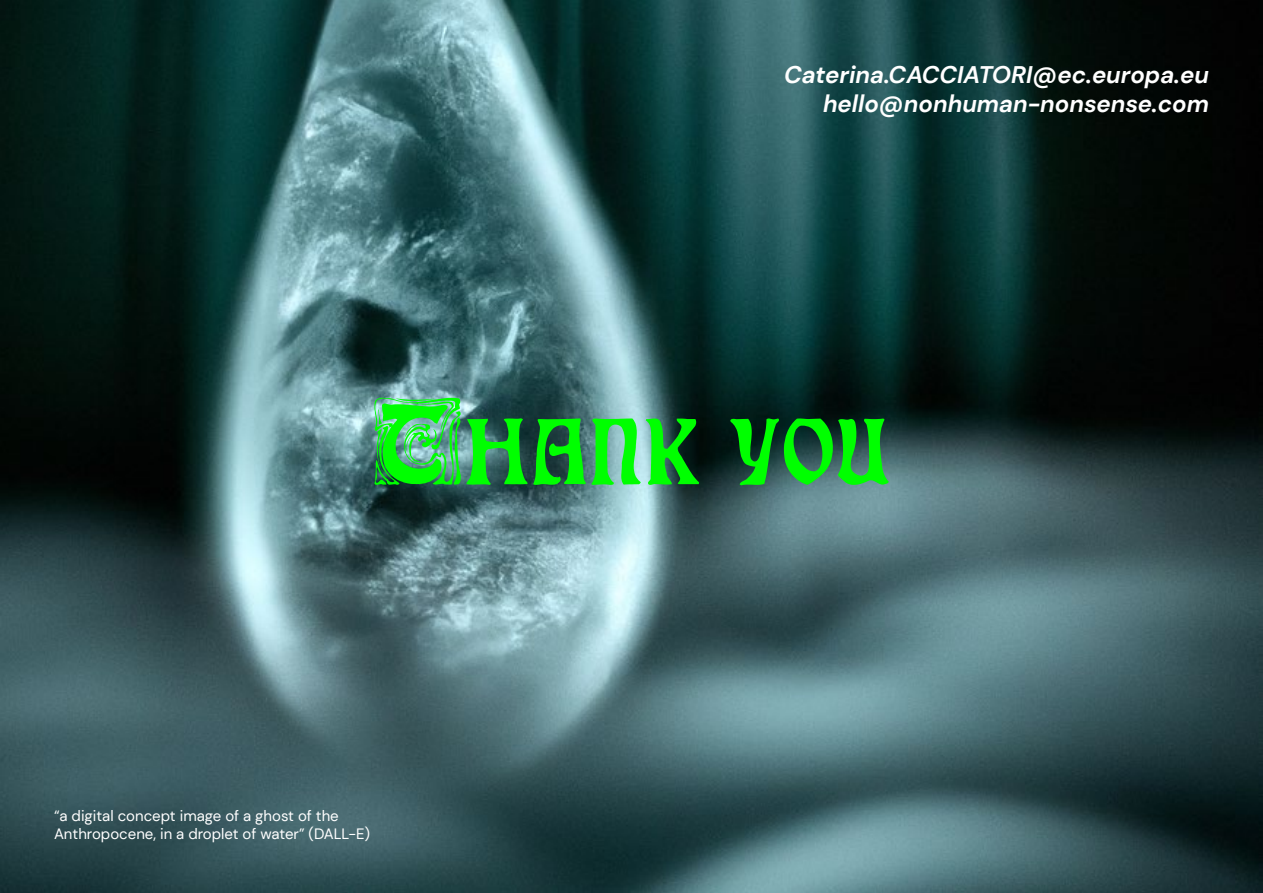
<style>
.page{position:relative;width:1263px;height:893px;background:#fff}
.page>*{position:absolute;margin:0;border:0;box-sizing:border-box;transform-origin:0 0}
.t1{font:87.15px "Eckmann";color:#0f0}
.t2{font:italic 700 24px/28.8px "DM Sans";color:#fff;text-align:right}
.t3{font:15px/18px "DM Sans";color:#fff}
.s1{font-family:"Rudelsberg Initialen"}
</style>
<div class="page">
<img style="left:0;top:0;width:1263px;height:893px">
<h2 class="t2" style="left:784px;top:60px;width:426px">Caterina.CACCIATORI@ec.europa.eu hello@nonhuman-nonsense.com</h2>
<h1 class="t1" style="left:372px;top:418px;width:521px"><span class="s1">T</span>HANK YOU</h1>
<p class="t3" style="left:54px;top:807px;width:318px">“a digital concept image of a ghost of the<br>Anthropocene, in a droplet of water” (DALL-E)</p>
</div>
